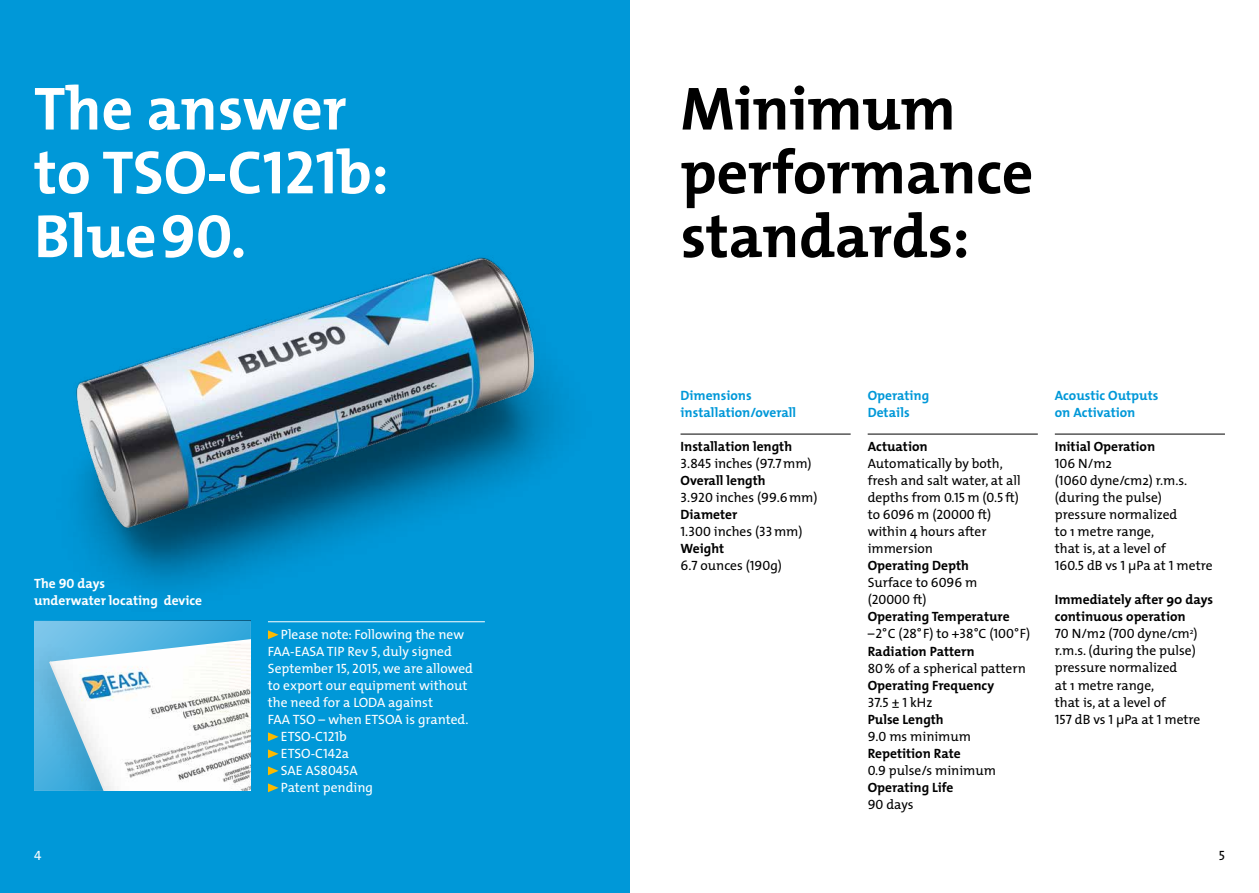
<style>
.page{position:relative;width:1259px;height:893px;background:#fff}
.page>*{position:absolute;margin:0;border:0;box-sizing:border-box;transform-origin:0 0}
.t1{font:700 61.5px/63.8px "The Mix";color:#fff}
.t2{font:700 61.5px/63.8px "The Mix";letter-spacing:-.005em;color:#000}
.t3{font:13.5px/17px "The Mix";color:#000}
.t4{font:700 13.5px/17px "The Mix";color:#000}
.t5{font:13.5px "The Mix";color:#fff}
.t6{font:700 13.5px/17px "The Mix";color:#0098d8}
.t7{font:13.5px "The Mix Caps";color:#000}
.t8{font:700 13.5px/17px "The Mix";color:#fff}
.t9{font:13.5px "The Mix Caps";color:#fff}
.s1{font-family:"The Mix Bold Caps";font-weight:400}
.s2{font-family:"The Mix Caps"}
.s3{font-family:"The Mix Caps";font-weight:400}
.s4{font-weight:400}
.s5{font-family:"The Mix"}
.s6{font-weight:700}
</style>
<div class="page">
<div style="left:0;top:0;width:629px;height:893px;background:#0098d8"></div>
<img style="left:34px;top:257px;width:527px;height:366px">
<hr style="left:268px;top:621px;width:217px;height:1px;background:#fff">
<svg style="left:268px;top:630px;width:11px;height:9px"></svg>
<svg style="left:268px;top:732px;width:11px;height:9px"></svg>
<svg style="left:268px;top:749px;width:11px;height:9px"></svg>
<svg style="left:268px;top:766px;width:11px;height:9px"></svg>
<svg style="left:268px;top:783px;width:11px;height:9px"></svg>
<svg style="left:34px;top:621px;width:217px;height:170px;background:#bbdbe9"></svg>
<hr style="left:680px;top:434px;width:170px;height:1px;background:#000">
<hr style="left:1054px;top:434px;width:171px;height:1px;background:#000">
<hr style="left:867px;top:434px;width:170px;height:1px;background:#000">
<h1 class="t1" style="left:34px;top:75px;width:356px">The answer to TSO-C<span class="s1">121</span>b:<br>Blue<span class="s1">90.</span></h1>
<h1 class="t2" style="left:680px;top:75px;width:354px">Minimum performance standards:</h1>
<p class="t8" style="left:34px;top:575px;width:170px">The <span class="s1">90</span> days<br>underwater locating device</p>
<p class="t5" style="left:281px;top:623px;width:185px">Please note: Following the new</p>
<p class="t5" style="left:268px;top:640px;width:185px">FAA-EASA TIP Rev <span class="s2">5</span>, duly signed</p>
<p class="t5" style="left:268px;top:657px;width:207px">September <span class="s2">15, 2015</span>, we are allowed</p>
<p class="t5" style="left:268px;top:674px;width:201px">to export our equipment without</p>
<p class="t5" style="left:268px;top:691px;width:166px">the need for a LODA against</p>
<p class="t5" style="left:268px;top:708px;width:202px">FAA TSO – when ETSOA is granted.</p>
<p class="t5" style="left:281px;top:725px;width:67px">ETSO-C<span class="s2">121</span>b</p>
<p class="t5" style="left:281px;top:742px;width:70px">ETSO-C<span class="s2">142</span>a</p>
<p class="t5" style="left:281px;top:759px;width:78px">SAE AS<span class="s2">8045</span>A</p>
<p class="t5" style="left:281px;top:776px;width:94px">Patent pending</p>
<p class="t6" style="left:680px;top:387px;width:117px">Dimensions installation/overall</p>
<p class="t4" style="left:680px;top:438px;width:138px">Installation length<br><span class="s3">3.845</span> <span class="s4">inches (</span><span class="s3">97.7</span><span class="s4">mm)<br></span>Overall length<br><span class="s3">3.920</span> <span class="s4">inches (</span><span class="s3">99.6</span><span class="s4">mm)<br></span>Diameter<br><span class="s3">1.300</span> <span class="s4">inches (</span><span class="s3">33</span><span class="s4">mm)<br></span>Weight<br><span class="s4">6.</span><span class="s3">7</span> <span class="s4">ounces (</span><span class="s3">190</span><span class="s4">g)</span></p>
<p class="t6" style="left:867px;top:387px;width:63px">Operating<br>Details</p>
<p class="t4" style="left:867px;top:438px;width:61px">Actuation</p>
<p class="t3" style="left:867px;top:455px;width:155px">Automatically by both, fresh and salt water, at all depths from <span class="s2">0.15</span> m (<span class="s2">0.5</span> ft)</p>
<p class="t7" style="left:867px;top:504px;width:125px"><span class="s5">to</span> 6096 <span class="s5">m (</span>20000 <span class="s5">ft)</span></p>
<p class="t3" style="left:867px;top:523px;width:120px">within 4 hours after immersion</p>
<p class="t4" style="left:867px;top:557px;width:111px">Operating Depth<br><span class="s4">Surface to</span> <span class="s3">6096</span> <span class="s4">m</span></p>
<p class="t7" style="left:867px;top:589px;width:60px"><span class="s5">(</span>20000 <span class="s5">ft)</span></p>
<p class="t4" style="left:867px;top:608px;width:164px">Operating Temperature <span class="s4">–</span><span class="s3">2</span><span class="s4">°C (</span><span class="s3">28</span><span class="s4">°F) to +</span><span class="s3">38</span><span class="s4">°C (</span><span class="s3">100</span><span class="s4">°F)<br></span>Radiation Pattern<br><span class="s3">80</span><span class="s4">% of a spherical pattern<br></span>Operating Frequency</p>
<p class="t7" style="left:867px;top:691px;width:66px">37.5 <span class="s5">±</span> 1 <span class="s5">kHz</span></p>
<p class="t4" style="left:867px;top:710px;width:130px">Pulse Length<br><span class="s3">9.0</span> <span class="s4">ms minimum<br></span>Repetition Rate<br><span class="s3">0.9</span> <span class="s4">pulse/s minimum<br></span>Operating Life<br><span class="s3">90</span> <span class="s4">days</span></p>
<p class="t6" style="left:1055px;top:387px;width:105px">Acoustic Outputs on Activation</p>
<p class="t3" style="left:1054px;top:438px;width:159px"><span class="s6">Initial Operation<br></span><span class="s2">106</span> N/m2<br>(<span class="s2">1060</span> dyne/cm2) r.m.s. (during the pulse) pressure normalized<br>to 1 metre range,<br>that is, at a level of<br><span class="s2">160.5</span> dB vs <span class="s2">1</span> μPa at <span class="s2">1</span> metre</p>
<p class="t3" style="left:1054px;top:591px;width:160px"><span class="s6">Immediately after 90 days continuous operation<br></span><span class="s2">70</span> N/m2 (<span class="s2">700</span> dyne/cm<sup>2</sup>) r.m.s. (during the pulse) pressure normalized<br>at 1 metre range,<br>that is, at a level of<br><span class="s2">157</span> dB vs <span class="s2">1</span> μPa at <span class="s2">1</span> metre</p>
<p class="t9" style="left:34px;top:844px;width:9px">4</p>
<p class="t7" style="left:1218px;top:844px;width:8px">5</p>
</div>
